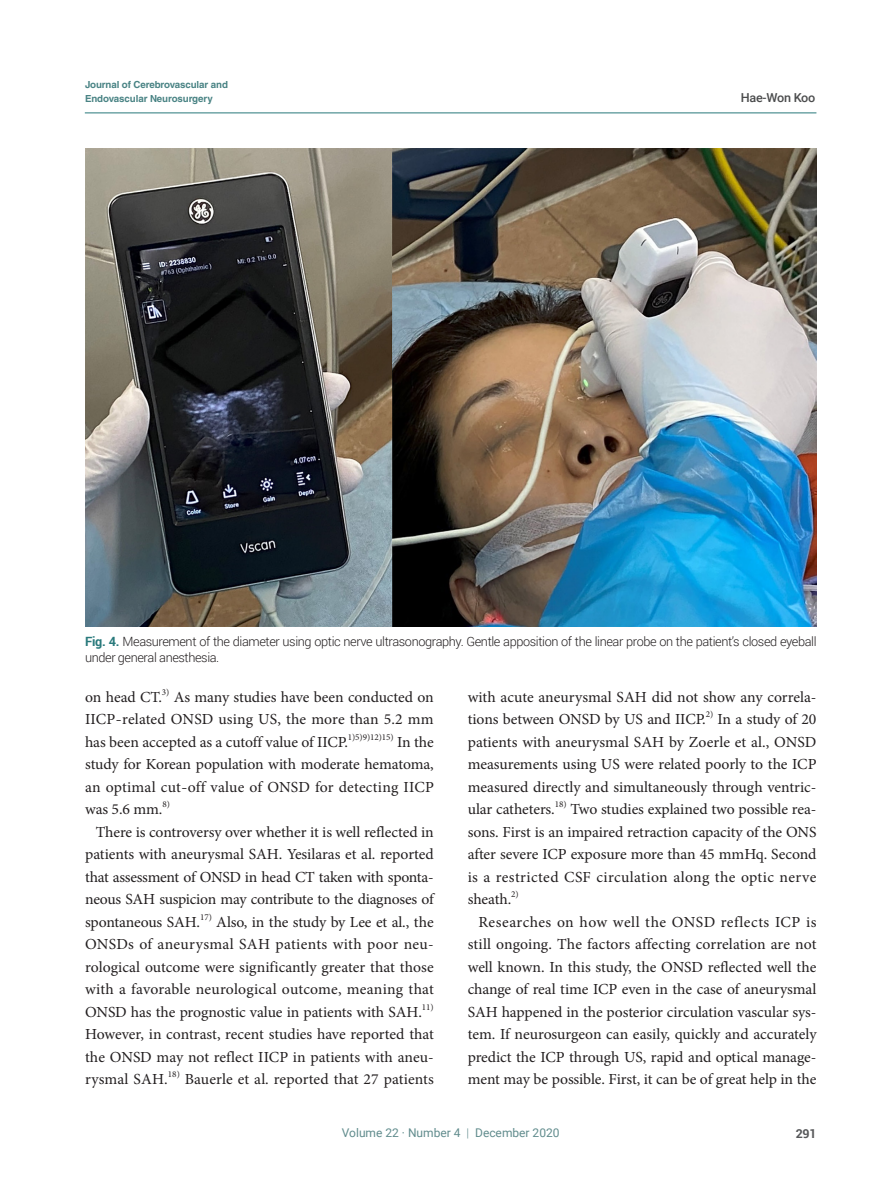
<style>
.page{position:relative;width:893px;height:1191px;background:#fff}
.page>*{position:absolute;margin:0;border:0;box-sizing:border-box;transform-origin:0 0}
.t1{font:15.3px/22.5px "Minion Pro";letter-spacing:-.005em;color:#231f20;text-align:justify}
.t2{font:300 12.75px/15.8px "Roboto";letter-spacing:-.03em;color:#231f20}
.t3{font:500 12.3px "Roboto";letter-spacing:-.02em;color:#4b4c4d}
.t4{font:700 12.3px "Roboto";color:#57585a}
.t5{font:12px "Roboto";color:#618c8d}
.t6{font:700 9.75px/13.5px "Helvetica LT Std";letter-spacing:-.01em;color:#498384}
.t7{font:9px "Minion Pro";letter-spacing:-.005em;color:#231f20}
.s1{font-weight:700;color:#28797b}
.s2{font-weight:300}
</style>
<div class="page">
<hr style="left:85px;top:112px;width:731px;height:1px;background:#28797b">
<img style="left:85px;top:149px;width:731px;height:478px">
<p class="t6" style="left:85px;top:78px;width:144px">Journal of Cerebrovascular and<br>Endovascular Neurosurgery</p>
<p class="t3" style="left:741px;top:89px;width:76px">Hae-Won Koo</p>
<p class="t2" style="left:85px;top:633px;width:733px"><span class="s1">Fig. 4.</span> Measurement of the diameter using optic nerve ultrasonography. Gentle apposition of the linear probe on the patient’s closed eyeball under general anesthesia.</p>
<p class="t1" style="left:85px;top:685px;width:78px">on head CT.</p>
<p class="t7" style="left:162px;top:685px;width:9px">3)</p>
<p class="t1" style="left:85px;top:685px;width:350px;text-indent:89px">As many studies have been conducted on IICP-related ONSD using US, the more than 5.2 mm has been accepted as a cutoff value of IICP.</p>
<p class="t7" style="left:348px;top:730px;width:47px">1)5)9)12)15)</p>
<p class="t1" style="left:85px;top:730px;width:350px;text-indent:312px">In the study for Korean population with moderate hematoma, an optimal cut-off value of ONSD for detecting IICP was 5.6 mm.</p>
<p class="t7" style="left:162px;top:798px;width:9px">8)</p>
<p class="t1" style="left:85px;top:820px;width:350px;text-indent:11px">There is controversy over whether it is well reflected in patients with aneurysmal SAH. Yesilaras et al. reported that assessment of ONSD in head CT taken with sponta&shy;neous SAH suspicion may contribute to the diagnoses of spontaneous SAH.</p>
<p class="t7" style="left:200px;top:910px;width:13px">17)</p>
<p class="t1" style="left:85px;top:910px;width:350px;text-indent:131px">Also, in the study by Lee et al., the ONSDs of aneurysmal SAH patients with poor neu&shy;rological outcome were significantly greater that those with a favorable neurological outcome, meaning that ONSD has the prognostic value in patients with SAH.</p>
<p class="t7" style="left:422px;top:1000px;width:13px">11)</p>
<p class="t1" style="left:85px;top:1023px;width:350px">However, in contrast, recent studies have reported that the ONSD may not reflect IICP in patients with aneu&shy;rysmal SAH.</p>
<p class="t7" style="left:168px;top:1068px;width:14px">18)</p>
<p class="t1" style="left:185px;top:1068px;width:251px">Bauerle et al. reported that 27 patients</p>
<p class="t1" style="left:468px;top:685px;width:350px">with acute aneurysmal SAH did not show any correla&shy;tions between ONSD by US and IICP.</p>
<p class="t7" style="left:706px;top:708px;width:9px">2)</p>
<p class="t1" style="left:468px;top:708px;width:350px;text-indent:250px">In a study of 20 patients with aneurysmal SAH by Zoerle et al., ONSD measurements using US were related poorly to the ICP measured directly and simultaneously through ventric&shy;ular catheters.</p>
<p class="t7" style="left:555px;top:798px;width:13px">18)</p>
<p class="t1" style="left:468px;top:798px;width:350px;text-indent:103px">Two studies explained two possible rea&shy;sons. First is an impaired retraction capacity of the ONS after severe ICP exposure more than 45 mmHq. Second is a restricted CSF circulation along the optic nerve sheath.</p>
<p class="t7" style="left:511px;top:888px;width:9px">2)</p>
<p class="t1" style="left:468px;top:910px;width:350px;text-indent:11px">Researches on how well the ONSD reflects ICP is still ongoing. The factors affecting correlation are not well known. In this study, the ONSD reflected well the change of real time ICP even in the case of aneurysmal SAH happened in the posterior circulation vascular sys&shy;tem. If neurosurgeon can easily, quickly and accurately predict the ICP through US, rapid and optical manage&shy;ment may be possible. First, it can be of great help in the</p>
<p class="t5" style="left:342px;top:1124px;width:219px">Volume 22 · Number 4 <span class="s2">|</span> December 2020</p>
<p class="t4" style="left:796px;top:1124px;width:22px">291</p>
</div>
